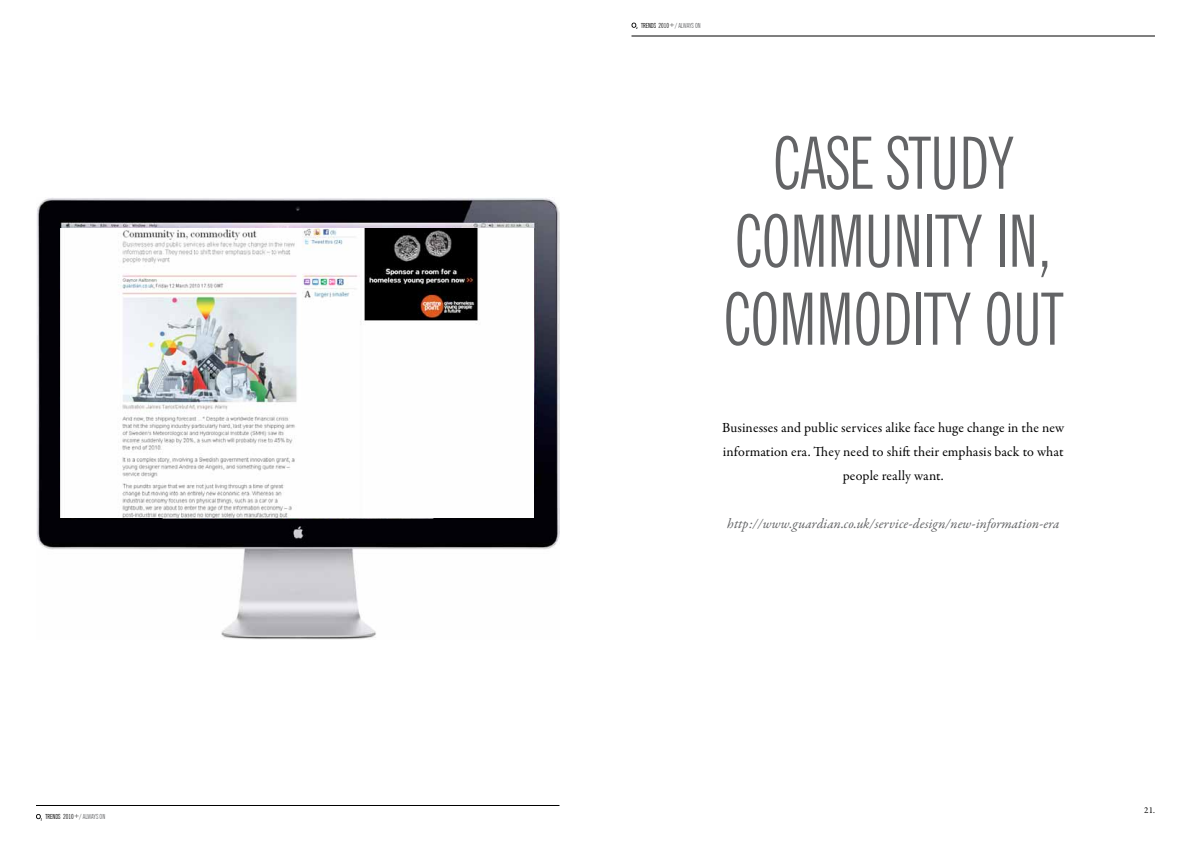
<style>
.page{position:relative;width:1191px;height:842px;background:#fff}
.page>*{position:absolute;margin:0;border:0;box-sizing:border-box;transform-origin:0 0}
.t1{font:extra-condensed 72px/78px "News Gothic BT";color:#636466;text-align:center}
.t2{font:14px/24px "Garamond Premr Pro";letter-spacing:.01em;color:#000;text-align:center}
.t3{font:italic 14px "Garamond Premr Pro";letter-spacing:.01em;color:#636466}
.t4{font:9px "Garamond Premr Pro";color:#000}
.t5{font:extra-condensed 7px "News Gothic BT";color:#000}
.s1{color:#636466}
</style>
<div class="page">
<svg style="left:631px;top:23px;width:6px;height:6px"></svg>
<svg style="left:36px;top:814px;width:6px;height:6px"></svg>
<img style="left:37px;top:197px;width:522px;height:442px">
<img style="left:61px;top:229px;width:473px;height:288px">
<hr style="left:631px;top:36px;width:524px;height:1px;background:#000">
<hr style="left:36px;top:805px;width:523px;height:1px;background:#000">
<p class="t5" style="left:46px;top:812px;width:61px">TRENDS 2010+<span class="s1">/ ALWAYS ON</span></p>
<p class="t5" style="left:641px;top:22px;width:61px">TRENDS 2010+<span class="s1">/ ALWAYS ON</span></p>
<h1 class="t1" style="left:723px;top:124px;width:341px">CASE STUDY<br>COMMUNITY IN,<br>COMMODITY OUT</h1>
<p class="t2" style="left:722px;top:416px;width:344px">Businesses and public services alike face huge change in the new information era. They need to shift their emphasis back to what people really want.</p>
<p class="t3" style="left:727px;top:515px;width:334px">http://www.guardian.co.uk/service-design/new-information-era</p>
<p class="t4" style="left:1144px;top:804px;width:12px">21.</p>
</div>
